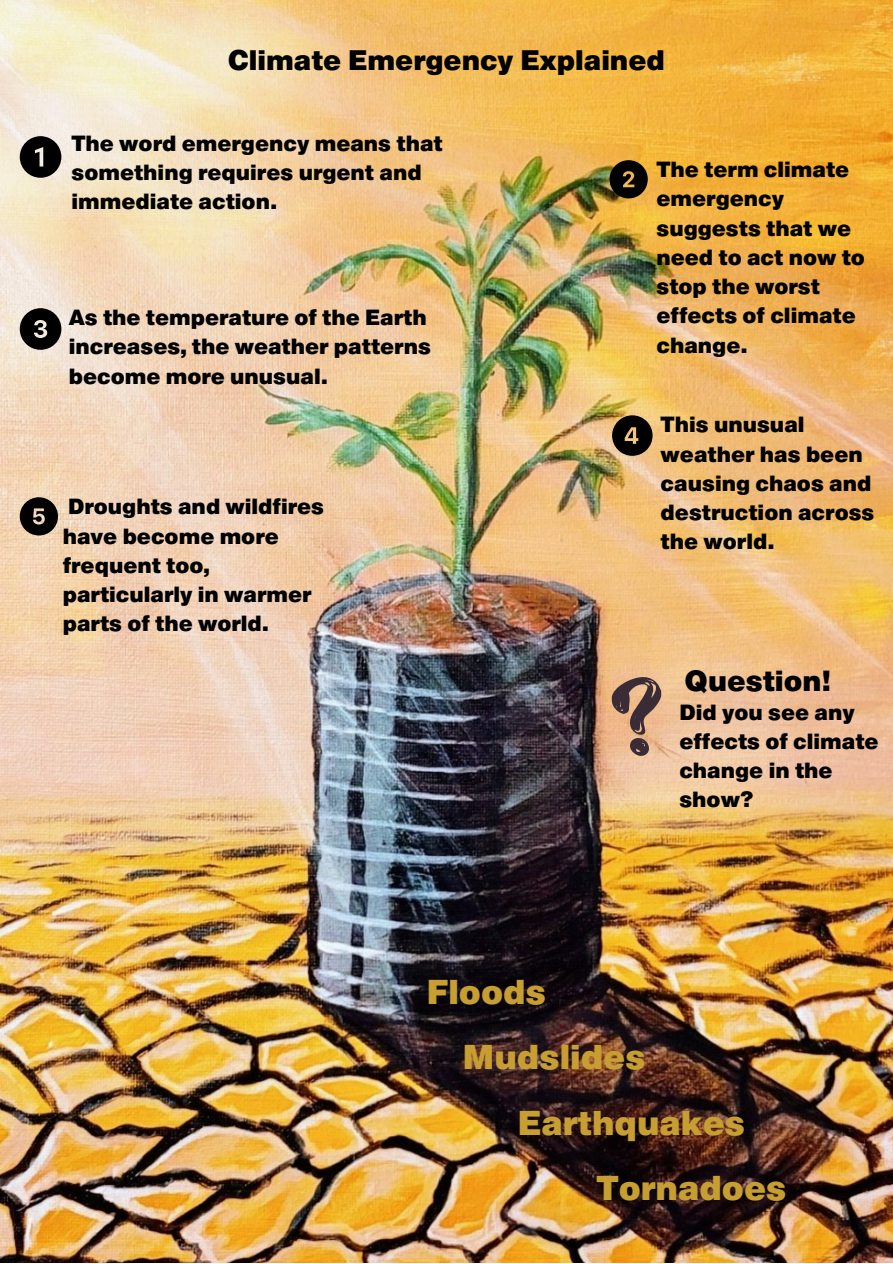
<style>
.page{position:relative;width:893px;height:1264px;background:#fff}
.page>*{position:absolute;margin:0;border:0;box-sizing:border-box;transform-origin:0 0}
.t1{font:700 33px "Europa Gro SBOP";color:#c69e31}
.t2{font:700 27.75px "Europa Gro SBOP";color:#000}
.t3{font:700 27px "Europa Gro SBOP";color:#000}
.t4{font:700 21px/29.2px "Europa Gro SBOP";color:#000}
</style>
<div class="page">
<img style="left:0;top:0;width:892px;height:1262px">
<svg style="left:20px;top:136px;width:41px;height:42px;background:#403e3b"></svg>
<svg style="left:609px;top:160px;width:38px;height:38px"></svg>
<svg style="left:20px;top:308px;width:41px;height:42px;background:#44413e"></svg>
<svg style="left:612px;top:415px;width:40px;height:41px;background:#443826"></svg>
<svg style="left:20px;top:497px;width:38px;height:38px"></svg>
<svg style="left:610px;top:676px;width:52px;height:81px;background:#aa856e"></svg>
<p class="t3" style="left:228px;top:50px;width:438px">Climate Emergency Explained</p>
<p class="t4" style="left:71px;top:130px;width:373px">The word emergency means that something requires urgent and immediate action.</p>
<p class="t4" style="left:69px;top:305px;width:364px">As the temperature of the Earth increases, the weather patterns become more unusual.</p>
<p class="t4" style="left:63px;top:494px;width:263px">Droughts and wildfires have become more frequent too, particularly in warmer parts of the world.</p>
<p class="t4" style="left:656px;top:157px;width:210px">The term climate emergency suggests that we need to act now to stop the worst effects of climate change.</p>
<p class="t4" style="left:660px;top:412px;width:215px">This unusual weather has been causing chaos and destruction across the world.</p>
<p class="t2" style="left:684px;top:671px;width:147px">Question!</p>
<p class="t4" style="left:679px;top:699px;width:201px">Did you see any effects of climate change in the show?</p>
<p class="t1" style="left:427px;top:979px;width:121px">Floods</p>
<p class="t1" style="left:463px;top:1045px;width:184px">Mudslides</p>
<p class="t1" style="left:518px;top:1110px;width:229px">Earthquakes</p>
<p class="t1" style="left:596px;top:1175px;width:191px">Tornadoes</p>
</div>
